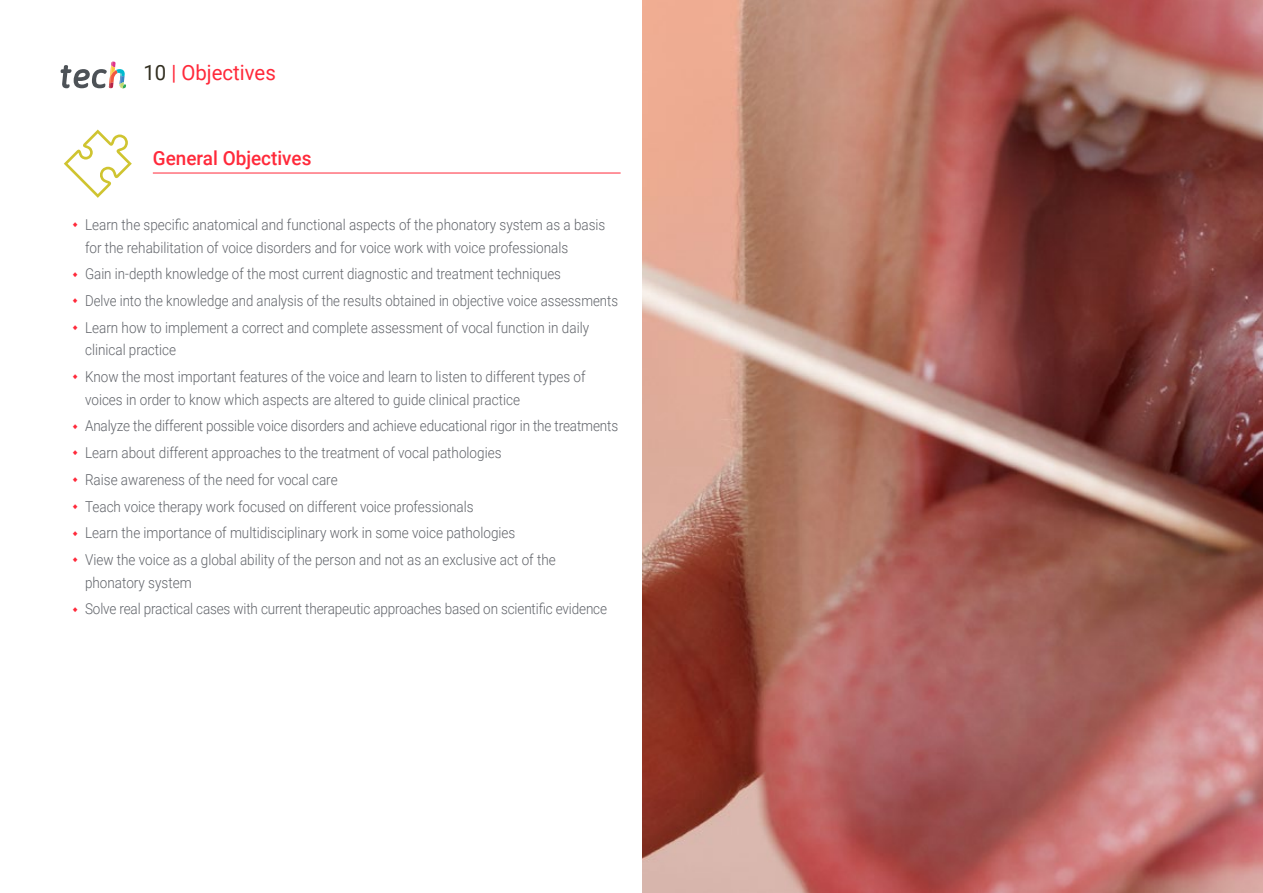
<style>
.page{position:relative;width:1263px;height:893px;background:#fff}
.page>*{position:absolute;margin:0;border:0;box-sizing:border-box;transform-origin:0 0}
.t1{font:21px "Roboto";color:#ff293a}
.t2{font:500 19.5px "Roboto";color:#ff293a}
.t3{font:300 15px/26.7px "Roboto";color:#61646a;scale:.9 1}
.t4{font:300 15px/26.7px "Roboto";color:#61646a;scale:.89 1}
.s1{color:#312e20}
</style>
<div class="page">
<hr style="left:153px;top:173px;width:468px;height:1px;background:#ff293a">
<svg style="left:64px;top:130px;width:68px;height:68px"></svg>
<img style="left:642px;top:0;width:621px;height:893px">
<svg style="left:61px;top:62px;width:65px;height:27px"></svg>
<h1 class="t1" style="left:144px;top:57px;width:134px"><span class="s1">10</span> | Objectives</h1>
<h2 class="t2" style="left:153px;top:144px;width:160px">General Objectives</h2>
<p class="t3" style="left:85px;top:213px;width:580px;line-height:22.5px">Learn the specific anatomical and functional aspects of the phonatory system as a basis for the rehabilitation of voice disorders and for voice work with voice professionals</p>
<p class="t4" style="left:85px;top:260px;width:600px">Gain in-depth knowledge of the most current diagnostic and treatment techniques<br>Delve into the knowledge and analysis of the results obtained in objective voice assessments<br>Learn how to implement a correct and complete assessment of vocal function in daily</p>
<p class="t3" style="left:85px;top:336px;width:558px">clinical practice<br>Know the most important features of the voice and learn to listen to different types of</p>
<p class="t3" style="left:85px;top:385px;width:594px">voices in order to know which aspects are altered to guide clinical practice<br>Analyze the different possible voice disorders and achieve educational rigor in the treatments Learn about different approaches to the treatment of vocal pathologies<br>Raise awareness of the need for vocal care<br>Teach voice therapy work focused on different voice professionals<br>Learn the importance of multidisciplinary work in some voice pathologies<br>View the voice as a global ability of the person and not as an exclusive act of the</p>
<p class="t3" style="left:85px;top:568px;width:582px">phonatory system<br>Solve real practical cases with current therapeutic approaches based on scientific evidence</p>
</div>
